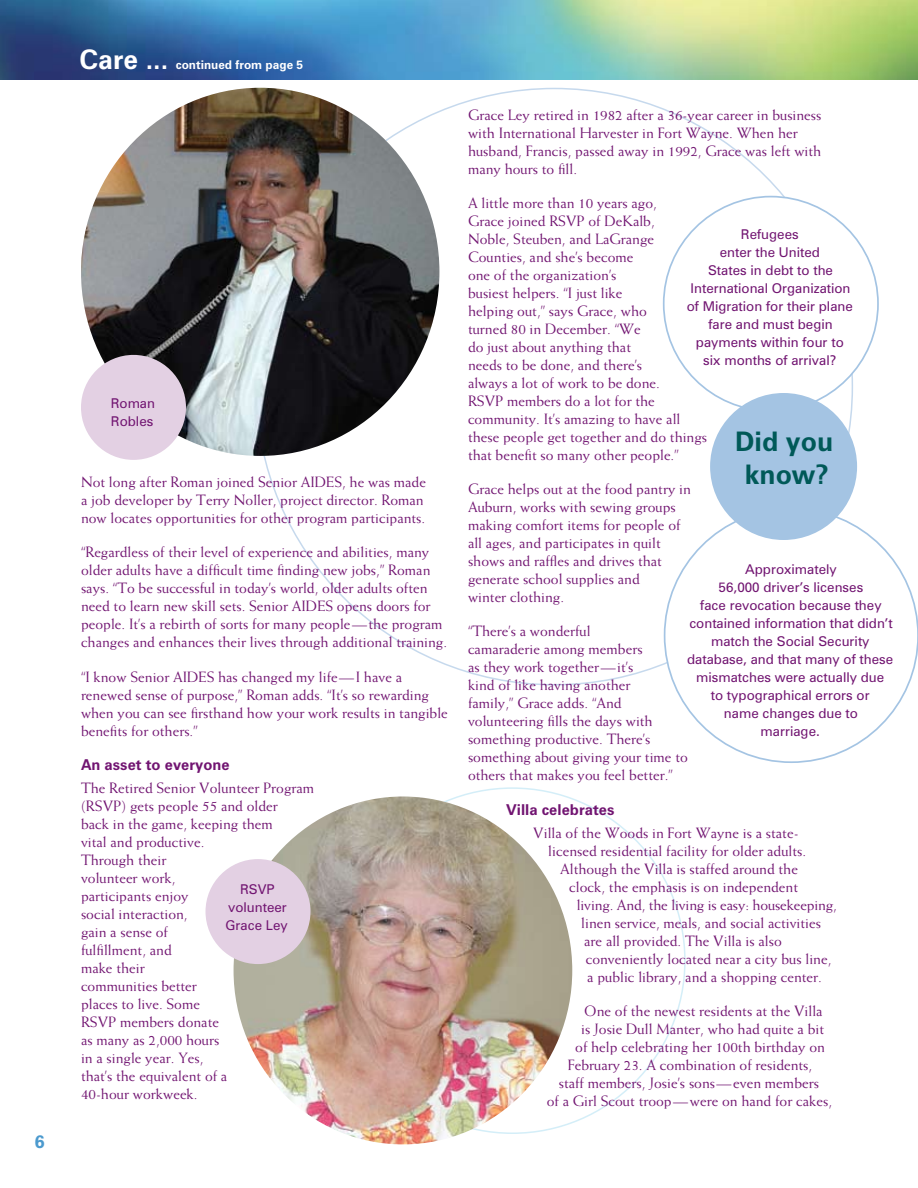
<style>
.page{position:relative;width:918px;height:1188px;background:#fff}
.page>*{position:absolute;margin:0;border:0;box-sizing:border-box;transform-origin:0 0}
.t1{font:700 27px/33px "Zurich BT";color:#005958;text-align:center}
.t2{font:700 27px "Zurich BT";color:#fff}
.t3{font:700 18px "Zurich BT";color:#4c9ace}
.t4{font:15px/18px "Weiss";color:#711471}
.t5{font:700 15px "Zurich BT";color:#711471}
.t6{font:13.5px/18px "Zurich BT";color:#711471;text-align:center}
.t7{font:700 12px "Zurich BT";color:#fff}
</style>
<div class="page">
<img style="left:0;top:0;width:918px;height:80px">
<img style="left:81px;top:88px;width:358px;height:368px">
<div style="left:81px;top:355px;width:105px;height:105px;background:#e3d0e3;border-radius:50%"></div>
<img style="left:234px;top:796px;width:338px;height:348px">
<div style="left:206px;top:859px;width:105px;height:105px;background:#e3d0e3;border-radius:50%"></div>
<svg style="left:664px;top:509px;width:254px;height:254px"></svg>
<div style="left:710px;top:393px;width:147px;height:147px;background:#a4c4e3;border-radius:50%"></div>
<p class="t3" style="left:35px;top:1130px;width:11px">6</p>
<h1 class="t2" style="left:80px;top:43px;width:90px">Care ...</h1>
<p class="t7" style="left:176px;top:57px;width:129px">continued from page 5</p>
<p class="t6" style="left:111px;top:394px;width:46px;text-align:left">Roman<br>Robles</p>
<p class="t4" style="left:81px;top:473px;width:347px">Not long after Roman joined Senior AIDES, he was made a job developer by Terry Noller, project director. Roman now locates opportunities for other program participants.</p>
<p class="t4" style="left:81px;top:543px;width:368px">“Regardless of their level of experience and abilities, many older adults have a difficult time finding new jobs,” Roman says. “To be successful in today’s world, older adults often need to learn new skill sets. Senior AIDES opens doors for people. It’s a rebirth of sorts for many people—the program changes and enhances their lives through additional training.</p>
<p class="t4" style="left:81px;top:667px;width:368px">“I know Senior AIDES has changed my life—I have a renewed sense of purpose,” Roman adds. “It’s so rewarding when you can see firsthand how your work results in tangible benefits for others.”</p>
<p class="t5" style="left:81px;top:755px;width:150px">An asset to everyone</p>
<p class="t4" style="left:81px;top:779px;width:235px">The Retired Senior Volunteer Program (RSVP) gets people 55 and older<br>back in the game, keeping them<br>vital and productive.<br>Through their<br>volunteer work,<br>participants enjoy<br>social interaction,<br>gain a sense of<br>fulfillment, and<br>make their<br>communities better<br>places to live. Some<br>RSVP members donate<br>as many as 2,000 hours<br>in a single year. Yes,<br>that’s the equivalent of a<br>40-hour workweek.</p>
<p class="t6" style="left:226px;top:880px;width:64px">RSVP volunteer<br>Grace Ley</p>
<p class="t4" style="left:468px;top:105px;width:355px">Grace Ley retired in 1982 after a 36-year career in business with International Harvester in Fort Wayne. When her husband, Francis, passed away in 1992, Grace was left with many hours to fill.</p>
<p class="t4" style="left:468px;top:194px;width:241px">A little more than 10 years ago,<br>Grace joined RSVP of DeKalb,<br>Noble, Steuben, and LaGrange<br>Counties, and she’s become<br>one of the organization’s<br>busiest helpers. “I just like<br>helping out,” says Grace, who<br>turned 80 in December. “We<br>do just about anything that<br>needs to be done, and there’s<br>always a lot of work to be done.<br>RSVP members do a lot for the community. It’s amazing to have all these people get together and do things that benefit so many other people.”</p>
<p class="t4" style="left:468px;top:480px;width:224px">Grace helps out at the food pantry in<br>Auburn, works with sewing groups making comfort items for people of all ages, and participates in quilt shows and raffles and drives that generate school supplies and<br>winter clothing.</p>
<p class="t4" style="left:468px;top:622px;width:221px">“There’s a wonderful<br>camaraderie among members<br>as they work together—it’s<br>kind of like having another<br>family,” Grace adds. “And volunteering fills the days with something productive. There’s something about giving your time to others that makes you feel better.”</p>
<p class="t5" style="left:506px;top:800px;width:110px">Villa celebrates</p>
<p class="t4" style="left:533px;top:824px;width:267px">Villa of the Woods in Fort Wayne is a state-</p>
<p class="t4" style="left:548px;top:842px;width:260px">licensed residential facility for older adults.</p>
<p class="t4" style="left:560px;top:860px;width:239px">Although the Villa is staffed around the</p>
<p class="t4" style="left:569px;top:878px;width:230px">clock, the emphasis is on independent</p>
<p class="t4" style="left:577px;top:896px;width:262px">living. And, the living is easy: housekeeping,</p>
<p class="t4" style="left:581px;top:914px;width:241px">linen service, meals, and social activities</p>
<p class="t4" style="left:584px;top:932px;width:199px">are all provided. The Villa is also</p>
<p class="t4" style="left:586px;top:950px;width:247px">conveniently located near a city bus line,</p>
<p class="t4" style="left:587px;top:968px;width:236px">a public library, and a shopping center.</p>
<p class="t4" style="left:584px;top:1002px;width:240px">One of the newest residents at the Villa</p>
<p class="t4" style="left:581px;top:1020px;width:244px">is Josie Dull Manter, who had quite a bit</p>
<p class="t4" style="left:575px;top:1038px;width:251px">of help celebrating her 100th birthday on</p>
<p class="t4" style="left:568px;top:1056px;width:246px">February 23. A combination of residents,</p>
<p class="t4" style="left:559px;top:1074px;width:262px">staff members, Josie’s sons—even members</p>
<p class="t4" style="left:547px;top:1092px;width:287px">of a Girl Scout troop—were on hand for cakes,</p>
<p class="t6" style="left:687px;top:225px;width:168px">Refugees<br>enter the United<br>States in debt to the<br>International Organization of Migration for their plane fare and must begin payments within four to six months of arrival?</p>
<h1 class="t1" style="left:735px;top:425px;width:100px">Did you know?</h1>
<p class="t6" style="left:687px;top:560px;width:208px">Approximately<br>56,000 driver’s licenses<br>face revocation because they contained information that didn’t match the Social Security database, and that many of these mismatches were actually due<br>to typographical errors or<br>name changes due to<br>marriage.</p>
</div>
